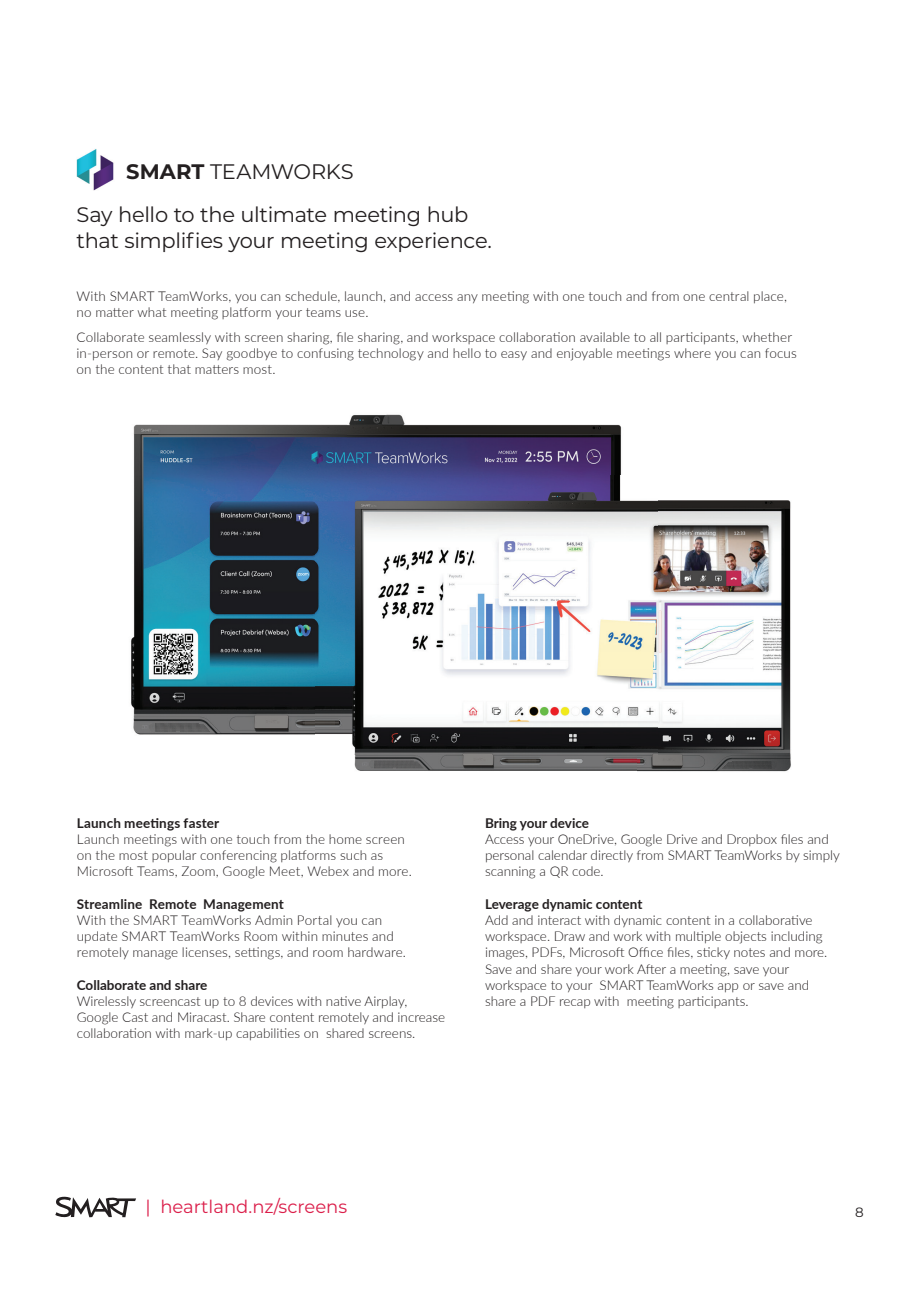
<style>
.page{position:relative;width:919px;height:1289px;background:#fff}
.page>*{position:absolute;margin:0;border:0;box-sizing:border-box;transform-origin:0 0}
.t1{font:21px/42.9px "Montserrat";letter-spacing:-.015em;color:#231f20}
.t2{font:18px "Montserrat";color:#db1e4a}
.t3{font:300 13.5px/16.2px "Lato";color:#231f20}
.t4{font:700 13.5px "Lato";color:#231f20}
.t5{font:13.5px "Montserrat";color:#231f20}
.s1{font-weight:700}
</style>
<div class="page">
<svg style="left:55px;top:1196px;width:81px;height:22px"></svg>
<img style="left:131px;top:424px;width:216px;height:311px">
<img style="left:347px;top:414px;width:275px;height:61px">
<img style="left:636px;top:500px;width:155px;height:272px">
<img style="left:354px;top:754px;width:282px;height:17px">
<img style="left:315px;top:475px;width:342px;height:279px">
<img style="left:77px;top:149px;width:37px;height:41px">
<h1 class="t1" style="left:77px;top:149px;width:393px;text-indent:50px"><span class="s1">SMART</span> TEAMWORKS<br>Say hello to the ultimate meeting hub</h1>
<h1 class="t1" style="left:77px;top:218px;width:417px">that simplifies your meeting experience.</h1>
<p class="t3" style="left:77px;top:287px;width:712px">With SMART TeamWorks, you can schedule, launch, and access any meeting with one touch and from one central place, no matter what meeting platform your teams use.</p>
<p class="t3" style="left:77px;top:328px;width:721px">Collaborate seamlessly with screen sharing, file sharing, and workspace collaboration available to all participants, whether in-person or remote. Say goodbye to confusing technology and hello to easy and enjoyable meetings where you can focus on the content that matters most.</p>
<p class="t4" style="left:77px;top:812px;width:144px">Launch meetings faster</p>
<p class="t3" style="left:77px;top:830px;width:336px">Launch meetings with one touch from the home screen on the most popular conferencing platforms such as<br>Microsoft Teams, Zoom, Google Meet, Webex and more.</p>
<p class="t4" style="left:77px;top:893px;width:208px">Streamline Remote Management</p>
<p class="t3" style="left:77px;top:911px;width:331px">With the SMART TeamWorks Admin Portal you can update SMART TeamWorks Room within minutes and remotely manage licenses, settings, and room hardware.</p>
<p class="t4" style="left:77px;top:974px;width:132px">Collaborate and share</p>
<p class="t3" style="left:77px;top:992px;width:370px">Wirelessly screencast up to 8 devices with native Airplay,<br>Google Cast and Miracast. Share content remotely and increase collaboration with mark-up capabilities on shared screens.</p>
<p class="t4" style="left:485px;top:812px;width:106px">Bring your device</p>
<p class="t3" style="left:485px;top:830px;width:356px">Access your OneDrive, Google Drive and Dropbox files and personal calendar directly from SMART TeamWorks by simply scanning a QR code.</p>
<p class="t4" style="left:485px;top:893px;width:159px">Leverage dynamic content</p>
<p class="t3" style="left:485px;top:911px;width:344px">Add and interact with dynamic content in a collaborative workspace. Draw and work with multiple objects including images, PDFs, Microsoft Office files, sticky notes and more.<br>Save and share your work After a meeting, save your workspace to your SMART TeamWorks app or save and share a PDF recap with meeting participants.</p>
<h2 class="t2" style="left:145px;top:1193px;width:203px">| heartland.nz/screens</h2>
<p class="t5" style="left:855px;top:1202px;width:10px">8</p>
</div>
